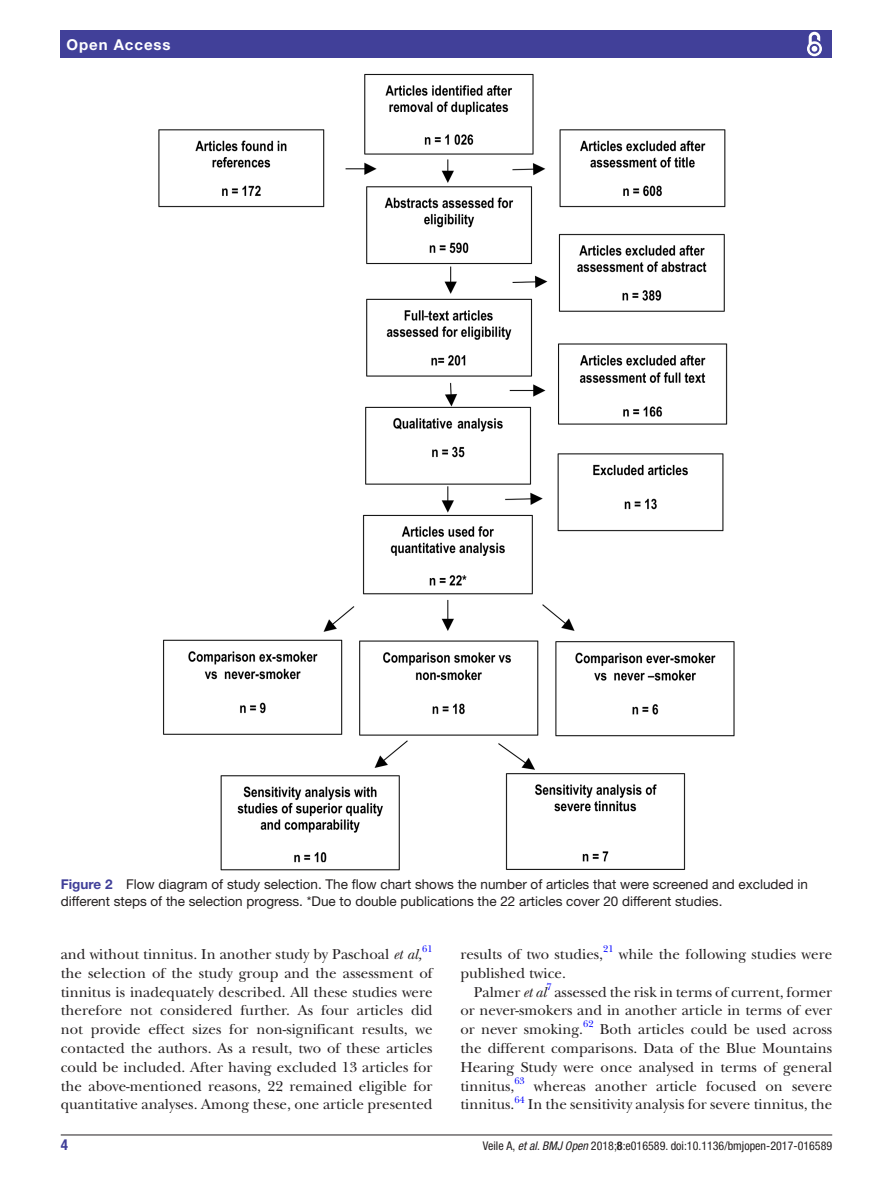
<style>
.page{position:relative;width:893px;height:1191px;background:#fff}
.page>*{position:absolute;margin:0;border:0;box-sizing:border-box;transform-origin:0 0}
.t1{font:15px/18.8px "New Baskerville";color:#231f20;text-align:justify}
.t2{font:700 15px "Helvetica Neue LT Std";letter-spacing:.065em;color:#fff}
.t3{font:700 condensed 15px "Helvetica Neue LT Std";color:#414099}
.t4{font:13.5px/16.2px "Helvetica Neue LT Std";color:#231f20}
.t5{font:condensed 12px "Helvetica Neue LT Std";color:#231f20}
.t6{font:9.9px "New Baskerville";color:#00f}
.s1{font-weight:700;color:#414099}
.s2{font-style:italic}
.s3{font-weight:700}
</style>
<div class="page">
<hr style="left:61px;top:1134px;width:771px;height:1px;background:#231f20">
<div style="left:61px;top:31px;width:771px;height:27px;background:#414099"></div>
<svg style="left:807px;top:31px;width:15px;height:26px"></svg>
<img style="left:158px;top:73px;width:577px;height:798px">
<p class="t2" style="left:66px;top:35px;width:106px">Open Access</p>
<p class="t4" style="left:61px;top:876px;width:749px"><span class="s1">Figure 2</span> Flow diagram of study selection. The flow chart shows the number of articles that were screened and excluded in different steps of the selection progress. *Due to double publications the 22 articles cover 20 different studies.</p>
<p class="t1" style="left:61px;top:945px;width:363px">and without tinnitus. In another study by Paschoal <span class="s2">et al,</span></p>
<p class="t6" style="left:422px;top:943px;width:12px">61</p>
<p class="t1" style="left:61px;top:963px;width:373px">the selection of the study group and the assessment of tinnitus is inadequately described. All these studies were therefore not considered further. As four articles did not provide effect sizes for non-significant results, we contacted the authors. As a result, two of these articles could be included. After having excluded 13 articles for the above-mentioned reasons, 22 remained eligible for quantitative analyses. Among these, one article presented</p>
<p class="t1" style="left:460px;top:945px;width:144px">results of two studies,</p>
<p class="t6" style="left:603px;top:943px;width:12px">21</p>
<p class="t1" style="left:619px;top:945px;width:215px">while the following studies were</p>
<p class="t1" style="left:460px;top:963px;width:107px;text-align:center">published twice.<br>Palmer <span class="s2">et al</span></p>
<p class="t6" style="left:547px;top:981px;width:7px">7</p>
<p class="t1" style="left:460px;top:982px;width:373px;text-indent:94px">assessed the risk in terms of current, former or never-smokers and in another article in terms of ever or never smoking.</p>
<p class="t6" style="left:583px;top:1018px;width:12px">62</p>
<p class="t1" style="left:460px;top:1020px;width:373px;text-indent:140px">Both articles could be used across the different comparisons. Data of the Blue Mountains Hearing Study were once analysed in terms of general tinnitus,</p>
<p class="t6" style="left:514px;top:1074px;width:12px">63</p>
<p class="t1" style="left:534px;top:1076px;width:300px">whereas another article focused on severe</p>
<p class="t1" style="left:460px;top:1095px;width:55px">tinnitus.</p>
<p class="t6" style="left:514px;top:1093px;width:12px">64</p>
<p class="t1" style="left:528px;top:1095px;width:306px">In the sensitivity analysis for severe tinnitus, the</p>
<p class="t3" style="left:61px;top:1135px;width:9px">4</p>
<p class="t5" style="left:483px;top:1138px;width:351px">Veile A, <span class="s2">et al</span>. <span class="s2">BMJ Open</span> 2018;<span class="s3">8</span>:e016589. doi:10.1136/bmjopen-2017-016589</p>
</div>
